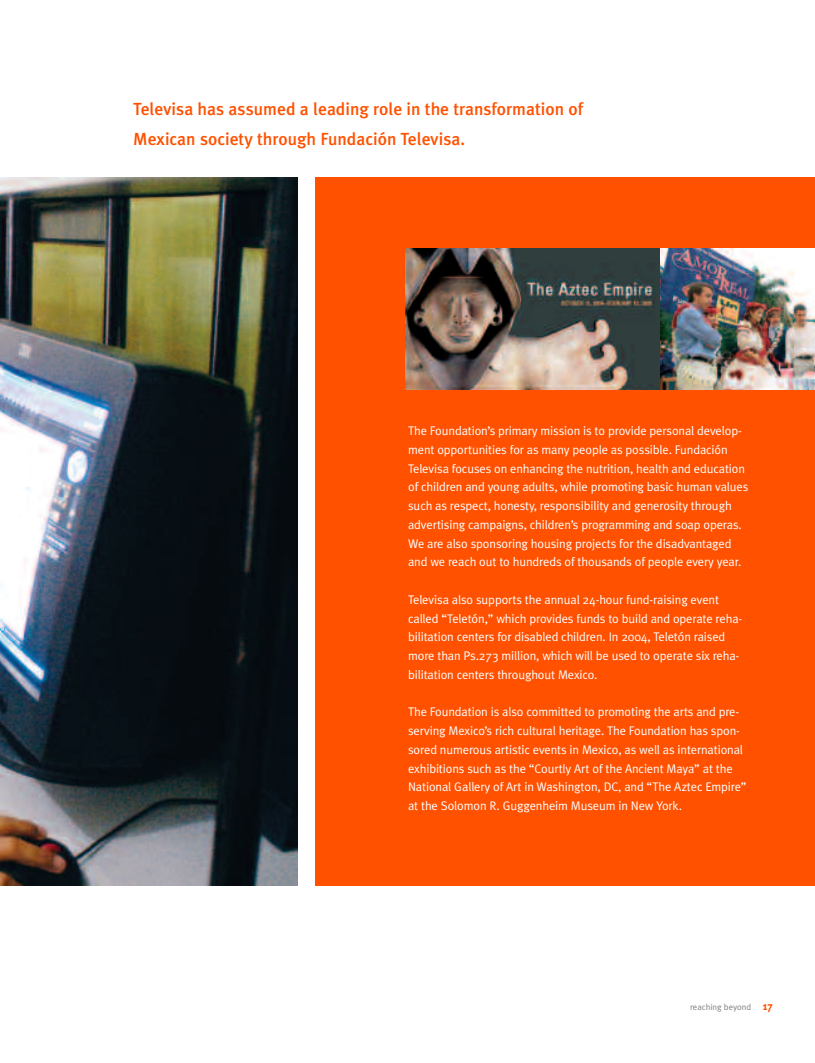
<style>
.page{position:relative;width:815px;height:1063px;background:#fff}
.page>*{position:absolute;margin:0;border:0;box-sizing:border-box;transform-origin:0 0}
.t1{font:500 17.5px/30px "Meta Plus";color:#ff5100}
.t2{font:12.5px/18.8px "Meta Plus Normal";letter-spacing:-.01em;color:#fff}
.t3{font:8.75px "Meta Plus Normal";color:#808080}
.s1{font-family:"Meta Plus";font-weight:700;font-size:11.25px;color:#ff5100}
</style>
<div class="page">
<img style="left:0;top:177px;width:297px;height:709px">
<div style="left:315px;top:177px;width:500px;height:709px;background:#ff5100"></div>
<img style="left:406px;top:248px;width:409px;height:142px">
<h1 class="t1" style="left:133px;top:94px;width:451px">Televisa has assumed a leading role in the transformation of<br>Mexican society through Fundación Televisa.</h1>
<p class="t2" style="left:408px;top:421px;width:342px">The Foundation’s primary mission is to provide personal develop&shy;ment opportunities for as many people as possible. Fundación Televisa focuses on enhancing the nutrition, health and education of children and young adults, while promoting basic human values such as respect, honesty, responsibility and generosity through advertising campaigns, children’s programming and soap operas.<br>We are also sponsoring housing projects for the disadvantaged and we reach out to hundreds of thousands of people every year.</p>
<p class="t2" style="left:408px;top:590px;width:336px">Televisa also supports the annual 24-hour fund-raising event called “Teletón,” which provides funds to build and operate reha&shy;bilitation centers for disabled children. In 2004, Teletón raised more than Ps.273 million, which will be used to operate six reha&shy;bilitation centers throughout Mexico.</p>
<p class="t2" style="left:408px;top:703px;width:340px">The Foundation is also committed to promoting the arts and pre&shy;serving Mexico’s rich cultural heritage. The Foundation has spon&shy;sored numerous artistic events in Mexico, as well as international exhibitions such as the “Courtly Art of the Ancient Maya” at the National Gallery of Art in Washington, DC, and “The Aztec Empire” at the Solomon R. Guggenheim Museum in New York.</p>
<p class="t3" style="left:690px;top:1002px;width:84px">reaching beyond <span class="s1">17</span></p>
</div>
